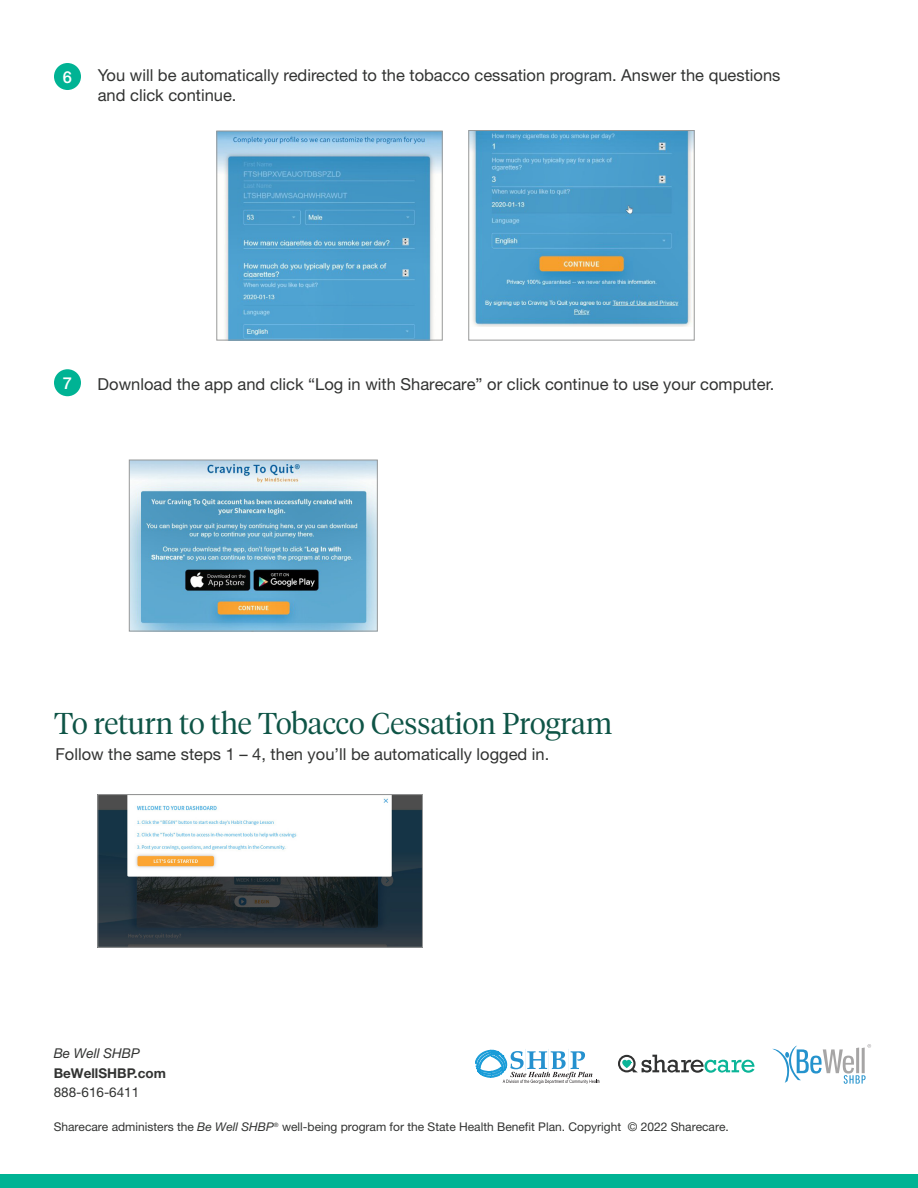
<style>
.page{position:relative;width:918px;height:1188px;background:#fff}
.page>*{position:absolute;margin:0;border:0;box-sizing:border-box;transform-origin:0 0}
.t1{font:300 30px "Tiempos Headline";color:#0e5446}
.t2{font:16.5px/19.8px "Helvetica Neue LT Pro";color:#323332}
.t3{font:500 16.5px "Helvetica Neue LT Pro";color:#fff}
.t4{font:700 13.5px/19.5px "Helvetica Neue LT Pro";color:#323332}
.t5{font:12px "Helvetica Neue LT Pro";color:#323332}
.s1{font-weight:400;font-style:italic}
.s2{font-weight:400}
.s3{font-style:italic}
</style>
<div class="page">
<div style="left:0;top:1174px;width:918px;height:14px;background:#00b394"></div>
<div style="left:54px;top:369px;width:27px;height:27px;background:#00b394;border-radius:50%"></div>
<img style="left:131px;top:462px;width:245px;height:168px">
<div style="left:129px;top:460px;width:249px;height:172px;border:1px solid #989999"></div>
<img style="left:99px;top:796px;width:322px;height:150px">
<div style="left:97px;top:794px;width:326px;height:154px;border:1px solid #989999"></div>
<div style="left:54px;top:63px;width:27px;height:27px;background:#00b394;border-radius:50%"></div>
<img style="left:218px;top:133px;width:223px;height:205px">
<div style="left:216px;top:131px;width:227px;height:209px;border:1px solid #989999"></div>
<img style="left:470px;top:132px;width:223px;height:195px">
<div style="left:468px;top:130px;width:227px;height:210px;border:1px solid #989999"></div>
<svg style="left:475px;top:1049px;width:125px;height:35px"></svg>
<svg style="left:618px;top:1055px;width:136px;height:18px"></svg>
<svg style="left:772px;top:1044px;width:99px;height:40px"></svg>
<p class="t3" style="left:63px;top:67px;width:11px">6</p>
<p class="t2" style="left:98px;top:65px;width:684px">You will be automatically redirected to the tobacco cessation program. Answer the questions and click continue.</p>
<p class="t3" style="left:63px;top:374px;width:11px">7</p>
<p class="t2" style="left:98px;top:374px;width:678px">Download the app and click “Log in with Sharecare” or click continue to use your computer.</p>
<p class="t1" style="left:54px;top:703px;width:560px">To return to the Tobacco Cessation Program</p>
<p class="t2" style="left:55px;top:744px;width:495px">Follow the same steps 1 – 4, then you’ll be automatically logged in.</p>
<p class="t4" style="left:54px;top:1044px;width:114px"><span class="s1">Be Well SHBP<br></span>BeWellSHBP.com<br><span class="s2">888-616-6411</span></p>
<p class="t5" style="left:54px;top:1119px;width:677px">Sharecare administers the <span class="s3">Be Well SHBP</span><sup>®</sup> well-being program for the State Health Benefit Plan. Copyright © 2022 Sharecare.</p>
</div>
